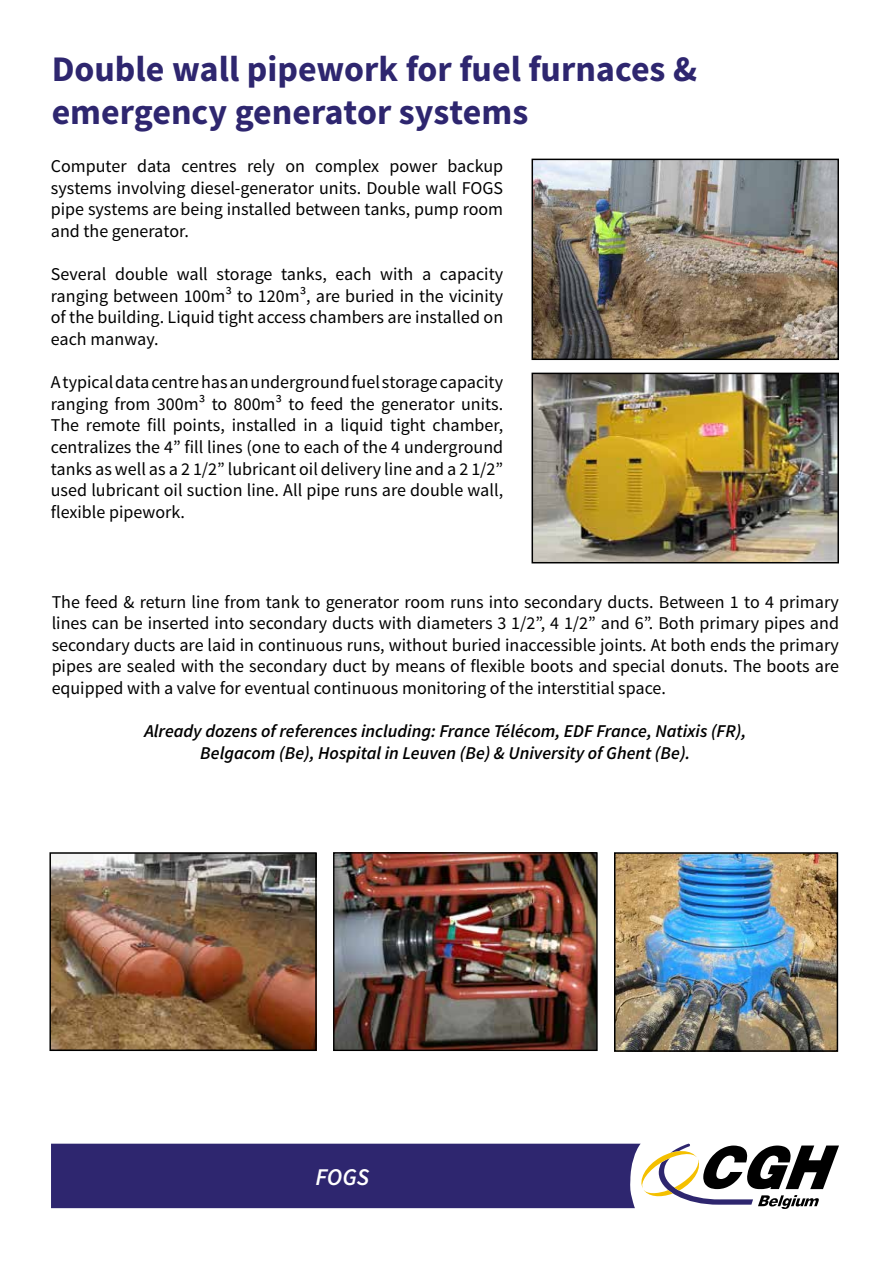
<style>
.page{position:relative;width:893px;height:1263px;background:#fff}
.page>*{position:absolute;margin:0;border:0;box-sizing:border-box;transform-origin:0 0}
.t1{font:700 36px/43.2px "Source Sans Pro";color:#2e266f}
.t2{font:italic 600 24px "Source Sans Pro";color:#fff}
.t3{font:18px/21.6px "Source Sans Pro";color:#000;text-align:justify}
.t4{font:italic 600 18px/21.6px "Source Sans Pro";color:#000;text-align:center}
</style>
<div class="page">
<svg style="left:51px;top:1144px;width:787px;height:65px"></svg>
<img style="left:534px;top:376px;width:302px;height:184px">
<div style="left:531px;top:373px;width:308px;height:190px;border:2px solid #000"></div>
<img style="left:534px;top:162px;width:302px;height:195px">
<div style="left:531px;top:159px;width:308px;height:201px;border:2px solid #000"></div>
<img style="left:52px;top:855px;width:262px;height:193px">
<div style="left:49px;top:852px;width:268px;height:199px;border:2px solid #000"></div>
<img style="left:617px;top:855px;width:218px;height:194px">
<div style="left:614px;top:852px;width:224px;height:200px;border:2px solid #000"></div>
<img style="left:335px;top:854px;width:261px;height:195px">
<div style="left:333px;top:852px;width:265px;height:199px;border:1px solid #000"></div>
<h1 class="t1" style="left:52px;top:49px;width:647px">Double wall pipework for fuel furnaces &amp; emergency generator systems</h1>
<p class="t3" style="left:51px;top:156px;width:454px">Computer data centres rely on complex power backup systems involving diesel-generator units. Double wall FOGS pipe systems are being installed between tanks, pump room and the generator.</p>
<p class="t3" style="left:51px;top:264px;width:454px">Several double wall storage tanks, each with a capacity ranging between 100m³ to 120m³, are buried in the vicinity of the building. Liquid tight access chambers are installed on each manway.</p>
<p class="t3" style="left:51px;top:372px;width:454px">A typical data centre has an underground fuel storage capacity ranging from 300m³ to 800m³ to feed the generator units.<br>The remote fill points, installed in a liquid tight chamber, centralizes the 4” fill lines (one to each of the 4 underground tanks as well as a 2 1/2” lubricant oil delivery line and a 2 1/2” used lubricant oil suction line. All pipe runs are double wall, flexible pipework.</p>
<p class="t3" style="left:52px;top:591px;width:789px">The feed &amp; return line from tank to generator room runs into secondary ducts. Between 1 to 4 primary lines can be inserted into secondary ducts with diameters 3 1/2”, 4 1/2” and 6”. Both primary pipes and secondary ducts are laid in continuous runs, without buried inaccessible joints. At both ends the primary pipes are sealed with the secondary duct by means of flexible boots and special donuts. The boots are equipped with a valve for eventual continuous monitoring of the interstitial space.</p>
<p class="t4" style="left:144px;top:720px;width:603px">Already dozens of references including: France Télécom, EDF France, Natixis (FR),<br>Belgacom (Be), Hospital in Leuven (Be) &amp; University of Ghent (Be).</p>
<h2 class="t2" style="left:315px;top:1162px;width:55px">FOGS</h2>
</div>
